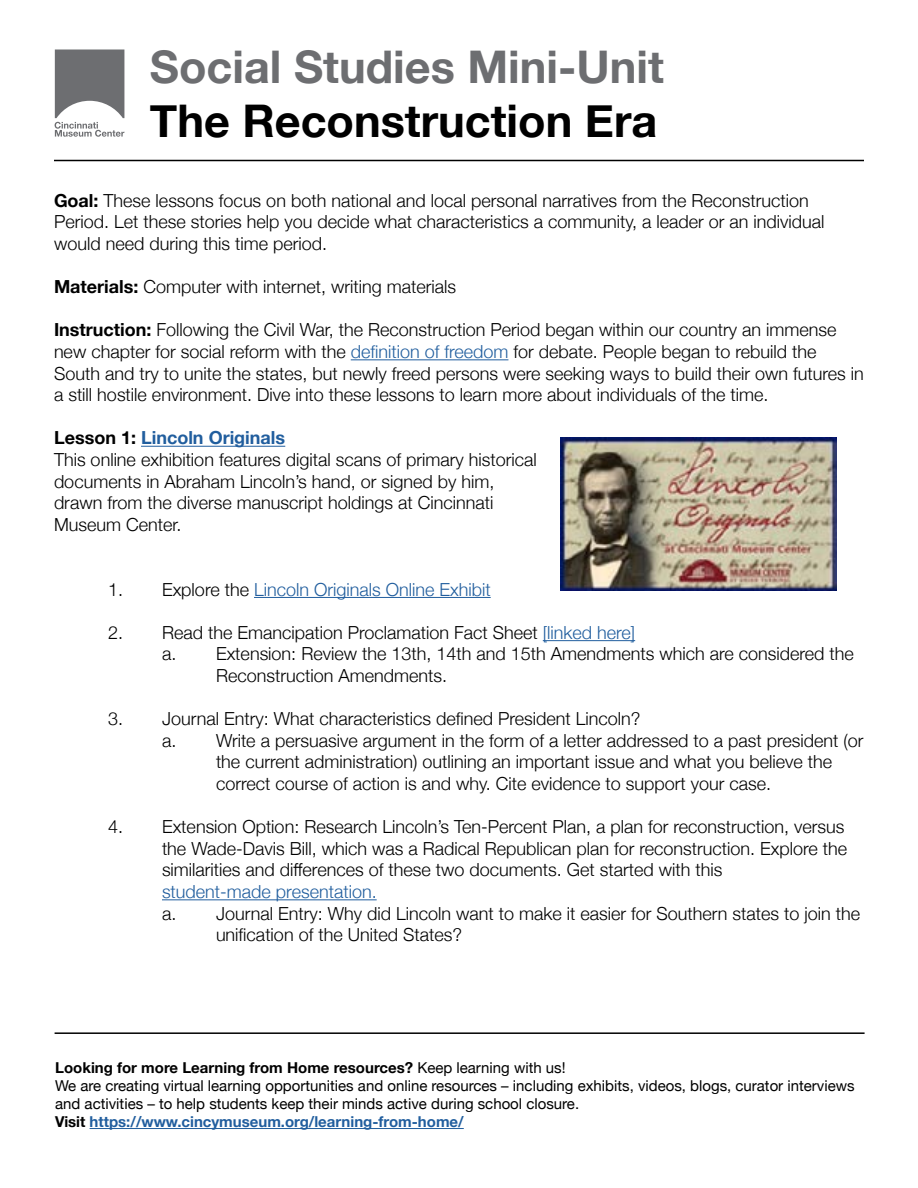
<style>
.page{position:relative;width:918px;height:1188px;background:#fff}
.page>*{position:absolute;margin:0;border:0;box-sizing:border-box;transform-origin:0 0}
.t1{font:700 45px "Helvetica Neue";color:#6d6e71}
.t2{font:700 45px "Helvetica Neue";color:#000}
.t3{font:300 18px/21.6px "Helvetica Neue";color:#000}
.t4{font:300 18px "Helvetica Neue";color:#215e9e}
.t5{font:15px/18px "Helvetica Neue";color:#000}
.s1{font-weight:700}
.s2{color:#215e9e}
.s3{font-weight:700;color:#215e9e}
.s4{color:#000}
</style>
<div class="page">
<hr style="left:351px;top:359px;width:157px;height:1px;background:#215e9e">
<hr style="left:141px;top:446px;width:144px;height:1px;background:#215e9e">
<hr style="left:254px;top:597px;width:237px;height:1px;background:#215e9e">
<hr style="left:543px;top:640px;width:92px;height:1px;background:#215e9e">
<hr style="left:162px;top:899px;width:215px;height:1px;background:#215e9e">
<hr style="left:90px;top:1128px;width:374px;height:1px;background:#215e9e">
<hr style="left:55px;top:1032px;width:810px;height:2px;background:#000">
<svg style="left:55px;top:50px;width:69px;height:87px"></svg>
<hr style="left:54px;top:160px;width:810px;height:1px;background:#000">
<img style="left:561px;top:438px;width:275px;height:152px">
<h1 class="t1" style="left:150px;top:32px;width:515px">Social Studies Mini-Unit</h1>
<h1 class="t2" style="left:150px;top:86px;width:509px">The Reconstruction Era</h1>
<p class="t3" style="left:54px;top:188px;width:772px"><span class="s1">Goal:</span> These lessons focus on both national and local personal narratives from the Reconstruction<br>Period. Let these stories help you decide what characteristics a community, a leader or an individual would need during this time period.</p>
<p class="t3" style="left:54px;top:275px;width:404px"><span class="s1">Materials:</span> Computer with internet, writing materials</p>
<p class="t3" style="left:54px;top:318px;width:811px"><span class="s1">Instruction:</span> Following the Civil War, the Reconstruction Period began within our country an immense new chapter for social reform with the <span class="s2">definition of freedom</span> for debate. People began to rebuild the South and try to unite the states, but newly freed persons were seeking ways to build their own futures in a still hostile environment. Dive into these lessons to learn more about individuals of the time.</p>
<p class="t3" style="left:54px;top:426px;width:484px"><span class="s1">Lesson 1:</span> <span class="s3">Lincoln Originals<br></span>This online exhibition features digital scans of primary historical documents in Abraham Lincoln’s hand, or signed by him, drawn from the diverse manuscript holdings at Cincinnati Museum Center.</p>
<p class="t4" style="left:108px;top:575px;width:384px"><span class="s4">1. Explore the</span> Lincoln Originals Online Exhibit</p>
<p class="t3" style="left:108px;top:620px;width:529px">2. Read the Emancipation Proclamation Fact Sheet <span class="s2">[linked here]</span></p>
<p class="t3" style="left:162px;top:642px;width:693px">a. Extension: Review the 13th, 14th and 15th Amendments which are considered the</p>
<p class="t3" style="left:216px;top:664px;width:233px">Reconstruction Amendments.</p>
<p class="t3" style="left:108px;top:707px;width:534px">3. Journal Entry: What characteristics defined President Lincoln?</p>
<p class="t3" style="left:162px;top:728px;width:703px">a. Write a persuasive argument in the form of a letter addressed to a past president (or</p>
<p class="t3" style="left:216px;top:750px;width:618px">the current administration) outlining an important issue and what you believe the</p>
<p class="t3" style="left:216px;top:772px;width:557px">correct course of action is and why. Cite evidence to support your case.</p>
<p class="t3" style="left:162px;top:815px;width:687px;text-indent:-54px">4. Extension Option: Research Lincoln’s Ten-Percent Plan, a plan for reconstruction, versus the Wade-Davis Bill, which was a Radical Republican plan for reconstruction. Explore the similarities and differences of these two documents. Get started with this</p>
<p class="t4" style="left:162px;top:877px;width:216px">student-made presentation.</p>
<p class="t3" style="left:216px;top:901px;width:646px;text-indent:-54px">a. Journal Entry: Why did Lincoln want to make it easier for Southern states to join the unification of the United States?</p>
<p class="t5" style="left:55px;top:1060px;width:801px"><span class="s1">Looking for more Learning from Home resources?</span> Keep learning with us!<br>We are creating virtual learning opportunities and online resources – including exhibits, videos, blogs, curator interviews and activities – to help students keep their minds active during school closure.<br><span class="s1">Visit</span> <span class="s3">https://www.cincymuseum.org/learning-from-home/</span></p>
</div>
